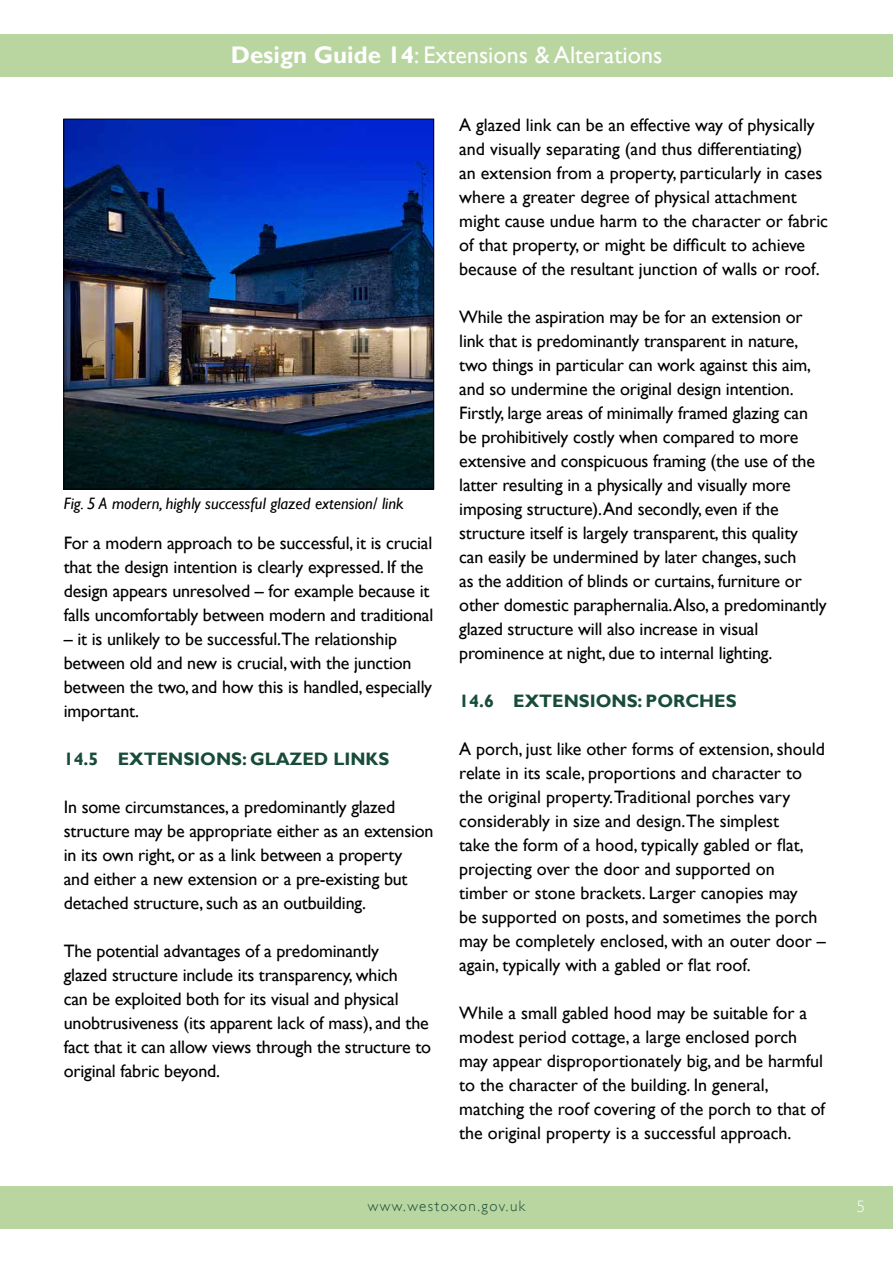
<style>
.page{position:relative;width:893px;height:1263px;background:#fff}
.page>*{position:absolute;margin:0;border:0;box-sizing:border-box;transform-origin:0 0}
.t1{font:24px "Gill Sans";color:#fff}
.t2{font:18px/24px "Gill Sans";letter-spacing:-.01em;color:#000}
.t3{font:700 18px "Gill Sans";color:#174c38}
.t4{font:italic 16.5px "Gill Sans";color:#000}
.t5{font:300 16.5px "Gill Sans";color:#fff}
.t6{font:300 15px "Gill Sans";letter-spacing:.1em;color:#174c38}
.s1{font-weight:700}
</style>
<div class="page">
<div style="left:0;top:1186px;width:893px;height:43px;background:#b9d5a0"></div>
<div style="left:0;top:34px;width:893px;height:43px;background:#b9d5a0"></div>
<img style="left:65px;top:121px;width:367px;height:366px">
<div style="left:63px;top:119px;width:371px;height:370px;border:1px solid #000"></div>
<h1 class="t1" style="left:231px;top:41px;width:433px"><span class="s1">Design Guide 14</span>: Extensions &amp; Alterations</h1>
<p class="t4" style="left:64px;top:494px;width:341px">Fig. 5 A modern, highly successful glazed extension/ link</p>
<p class="t2" style="left:64px;top:531px;width:371px">For a modern approach to be successful, it is crucial that the design intention is clearly expressed. If the design appears unresolved – for example because it falls uncomfortably between modern and traditional</p>
<p class="t2" style="left:64px;top:627px;width:370px">– it is unlikely to be successful.The relationship between old and new is crucial, with the junction between the two, and how this is handled, especially important.</p>
<p class="t3" style="left:64px;top:748px;width:327px">14.5 EXTENSIONS: GLAZED LINKS</p>
<p class="t2" style="left:64px;top:795px;width:371px">In some circumstances, a predominantly glazed structure may be appropriate either as an extension in its own right, or as a link between a property<br>and either a new extension or a pre-existing but detached structure, such as an outbuilding.</p>
<p class="t2" style="left:64px;top:939px;width:369px">The potential advantages of a predominantly<br>glazed structure include its transparency, which<br>can be exploited both for its visual and physical unobtrusiveness (its apparent lack of mass), and the fact that it can allow views through the structure to original fabric beyond.</p>
<p class="t2" style="left:459px;top:114px;width:370px">A glazed link can be an effective way of physically and visually separating (and thus differentiating)<br>an extension from a property, particularly in cases where a greater degree of physical attachment might cause undue harm to the character or fabric of that property, or might be difficult to achieve because of the resultant junction of walls or roof.</p>
<p class="t2" style="left:459px;top:306px;width:369px">While the aspiration may be for an extension or link that is predominantly transparent in nature, two things in particular can work against this aim, and so undermine the original design intention.<br>Firstly, large areas of minimally framed glazing can be prohibitively costly when compared to more extensive and conspicuous framing (the use of the latter resulting in a physically and visually more imposing structure).And secondly, even if the structure itself is largely transparent, this quality<br>can easily be undermined by later changes, such<br>as the addition of blinds or curtains, furniture or other domestic paraphernalia.Also, a predominantly glazed structure will also increase in visual prominence at night, due to internal lighting.</p>
<p class="t3" style="left:459px;top:690px;width:279px">14.6 EXTENSIONS: PORCHES</p>
<p class="t2" style="left:459px;top:738px;width:368px">A porch, just like other forms of extension, should relate in its scale, proportions and character to the original property.Traditional porches vary considerably in size and design.The simplest<br>take the form of a hood, typically gabled or flat, projecting over the door and supported on timber or stone brackets. Larger canopies may<br>be supported on posts, and sometimes the porch may be completely enclosed, with an outer door – again, typically with a gabled or flat roof.</p>
<p class="t2" style="left:459px;top:1002px;width:367px">While a small gabled hood may be suitable for a modest period cottage, a large enclosed porch may appear disproportionately big, and be harmful to the character of the building. In general, matching the roof covering of the porch to that of the original property is a successful approach.</p>
<p class="t6" style="left:368px;top:1197px;width:159px">www.westoxon.gov.uk</p>
<p class="t5" style="left:857px;top:1197px;width:10px">5</p>
</div>
